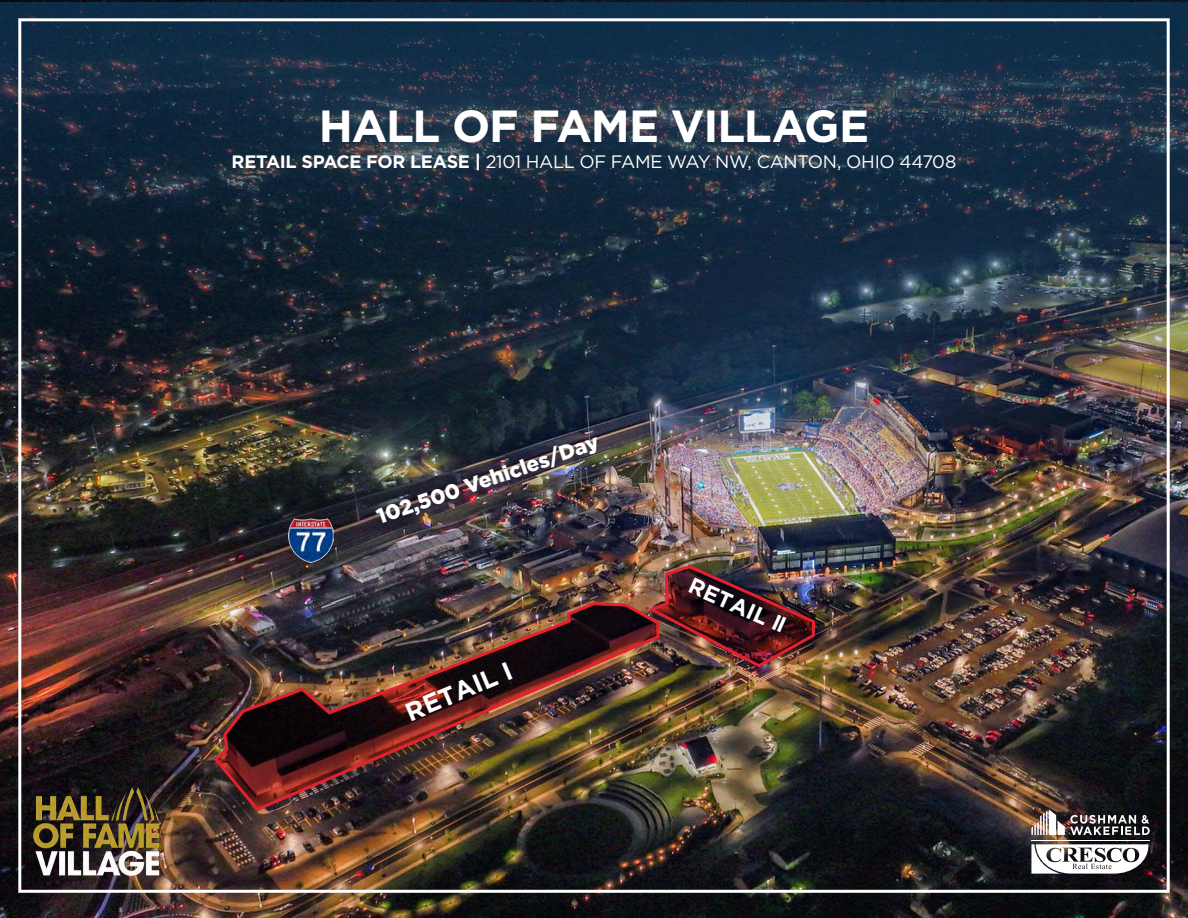
<style>
.page{position:relative;width:1188px;height:918px;background:#fff}
.page>*{position:absolute;margin:0;border:0;box-sizing:border-box;transform-origin:0 0}
.t1{font:700 45px "Gotham";letter-spacing:-.025em;color:#fff}
.t2{font:700 25.65px "Gotham";color:#fff}
.t3{font:700 22.35px "Gotham";color:#fff}
.t4{font:900 21px "Gotham";color:#fff}
.t5{font:18px "Gotham";letter-spacing:-.02em;color:#fff}
.s1{font-weight:700}
</style>
<div class="page">
<img style="left:0;top:0;width:1188px;height:918px">
<img style="left:0;top:2px;width:1188px;height:477px">
<svg style="left:1031px;top:844px;width:117px;height:30px"></svg>
<hr style="left:1031px;top:840px;width:119px;height:1px;background:#fff">
<img style="left:1031px;top:809px;width:119px;height:26px">
<img style="left:212px;top:601px;width:449px;height:212px">
<img style="left:644px;top:563px;width:173px;height:107px">
<img style="left:289px;top:518px;width:44px;height:44px">
<img style="left:27px;top:785px;width:139px;height:97px">
<h1 class="t1" style="left:319px;top:96px;width:552px">HALL OF FAME VILLAGE</h1>
<p class="t5" style="left:232px;top:150px;width:726px"><span class="s1">RETAIL SPACE FOR LEASE |</span> 2101 HALL OF FAME WAY NW, CANTON, OHIO 44708</p>
<p class="t4" style="left:373px;top:503px;width:235px;rotate:-19deg">102,500 Vehicles/Day</p>
<h2 class="t2" style="left:400px;top:698px;width:115px;rotate:-23deg">RETAIL I</h2>
<p class="t3" style="left:696px;top:570px;width:106px;rotate:24deg">RETAIL II</p>
</div>
